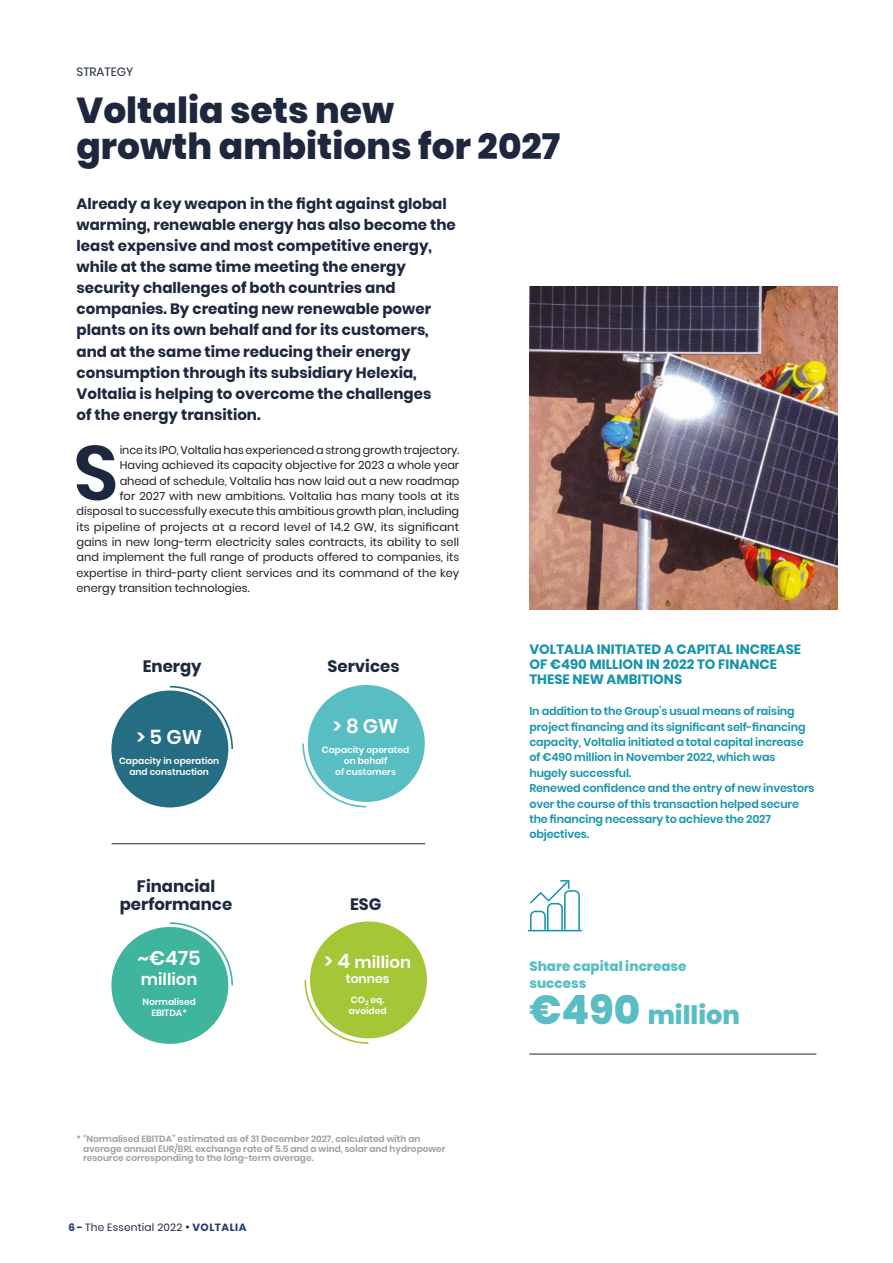
<style>
.page{position:relative;width:893px;height:1263px;background:#fff}
.page>*{position:absolute;margin:0;border:0;box-sizing:border-box;transform-origin:0 0}
.t1{font:600 76.65px "Poppins";color:#1d273d}
.t2{font:800 36px/36px "Poppins";color:#1d273d}
.t3{font:800 25.5px "Poppins";color:#58bec3}
.t4{font:600 19.8px "Poppins";color:#fff}
.t5{font:700 16.5px/18px "Poppins";color:#1d273d;text-align:center}
.t6{font:600 16.5px "Poppins";color:#fff}
.t7{font:700 15px/21px "Poppins";color:#1d273d}
.t8{font:700 13.5px/15.5px "Poppins";color:#1694aa}
.t9{font:800 13.5px/16.5px "Poppins";color:#58bec3}
.t10{font:600 12.3px "Poppins";color:#fff}
.t11{font:12px "Poppins";color:#1d273d}
.t12{font:11.25px "Poppins";color:#1d1d1b}
.t13{font:600 11.25px/15.5px "Poppins";letter-spacing:-.01em;color:#1694aa}
.t14{font:10.5px "Poppins";color:#1d273d}
.t15{font:10.5px "Poppins";letter-spacing:.02em;color:#1d273d}
.t16{font:600 9.15px/10.9px "Poppins";color:#fff;text-align:center}
.t17{font:600 9px/9.8px "Poppins";color:#9d9d9c}
.s1{font-size:19.8px}
.s2{font-weight:700;color:#233a74}
.s3{font-size:12px}
.s4{font-size:40.5px}
</style>
<div class="page">
<hr style="left:529px;top:1054px;width:287px;height:1px;background:#1d273d">
<hr style="left:112px;top:843px;width:313px;height:1px;background:#1d273d">
<img style="left:529px;top:286px;width:309px;height:323px">
<div style="left:111px;top:690px;width:117px;height:117px;background:#246d82;border-radius:50%"></div>
<svg style="left:168px;top:685px;width:65px;height:66px"></svg>
<div style="left:308px;top:685px;width:117px;height:117px;background:#58bec3;border-radius:50%"></div>
<svg style="left:302px;top:742px;width:65px;height:66px"></svg>
<div style="left:111px;top:927px;width:117px;height:117px;background:#3eb59c;border-radius:50%"></div>
<svg style="left:169px;top:922px;width:64px;height:65px"></svg>
<div style="left:310px;top:921px;width:117px;height:117px;background:#a5c737;border-radius:50%"></div>
<svg style="left:304px;top:979px;width:66px;height:65px"></svg>
<svg style="left:528px;top:880px;width:54px;height:51px"></svg>
<p class="t11" style="left:77px;top:65px;width:58px">STRATEGY</p>
<h2 class="t2" style="left:77px;top:92px;width:485px">Voltalia sets new<br>growth ambitions for 2027</h2>
<p class="t7" style="left:77px;top:194px;width:381px">Already a key weapon in the fight against global warming, renewable energy has also become the least expensive and most competitive energy, while at the same time meeting the energy security challenges of both countries and companies. By creating new renewable power plants on its own behalf and for its customers, and at the same time reducing their energy consumption through its subsidiary Helexia, Voltalia is helping to overcome the challenges<br>of the energy transition.</p>
<h1 class="t1" style="left:73px;top:429px;width:47px">S</h1>
<p class="t12" style="left:120px;top:443px;width:341px">ince its IPO, Voltalia has experienced a strong growth trajectory.</p>
<p class="t12" style="left:120px;top:459px;width:341px">Having achieved its capacity objective for 2023 a whole year</p>
<p class="t12" style="left:120px;top:474px;width:341px">ahead of schedule, Voltalia has now laid out a new roadmap</p>
<p class="t12" style="left:120px;top:489px;width:341px">for 2027 with new ambitions. Voltalia has many tools at its</p>
<p class="t12" style="left:77px;top:505px;width:384px">disposal to successfully execute this ambitious growth plan, including</p>
<p class="t12" style="left:77px;top:520px;width:384px">its pipeline of projects at a record level of 14.2 GW, its significant</p>
<p class="t12" style="left:77px;top:536px;width:384px">gains in new long-term electricity sales contracts, its ability to sell</p>
<p class="t12" style="left:77px;top:551px;width:384px">and implement the full range of products offered to companies, its</p>
<p class="t12" style="left:77px;top:566px;width:384px">expertise in third-party client services and its command of the key</p>
<p class="t12" style="left:77px;top:582px;width:175px">energy transition technologies.</p>
<h3 class="t5" style="left:143px;top:657px;width:61px">Energy</h3>
<h3 class="t4" style="left:136px;top:725px;width:67px">&gt; 5 GW</h3>
<p class="t16" style="left:119px;top:755px;width:102px">Capacity in operation and construction</p>
<h3 class="t5" style="left:120px;top:877px;width:114px">Financial performance</h3>
<h3 class="t4" style="left:138px;top:946px;width:65px">~€475</h3>
<h3 class="t6" style="left:141px;top:969px;width:58px">million</h3>
<p class="t16" style="left:142px;top:996px;width:55px">Normalised<br>EBITDA*</p>
<h3 class="t5" style="left:328px;top:657px;width:74px">Services</h3>
<h3 class="t4" style="left:333px;top:714px;width:67px">&gt; 8 GW</h3>
<p class="t16" style="left:322px;top:744px;width:89px">Capacity operated on behalf<br>of customers</p>
<h3 class="t5" style="left:350px;top:895px;width:33px">ESG</h3>
<h3 class="t6" style="left:324px;top:952px;width:89px"><span class="s1">&gt; 4</span> million</h3>
<p class="t10" style="left:346px;top:971px;width:45px">tonnes</p>
<p class="t16" style="left:349px;top:994px;width:39px;text-align:left">CO<sub>2</sub> eq. avoided</p>
<p class="t17" style="left:83px;top:1134px;width:364px;text-indent:-7px">* “Normalised EBITDA” estimated as of 31 December 2027, calculated with an average annual EUR/BRL exchange rate of 5.5 and a wind, solar and hydropower resource corresponding to the long-term average.</p>
<p class="t14" style="left:69px;top:1221px;width:276px"><span class="s2">6 -</span> 2022 Universal Registration Document <span class="s3">•</span> <span class="s2">VOLTALIA</span></p>
<p class="t15" style="left:85px;top:1221px;width:163px">The Essential 2022 <span class="s3">•</span> <span class="s2">VOLTALIA</span></p>
<p class="t8" style="left:529px;top:641px;width:273px">VOLTALIA INITIATED A CAPITAL INCREASE<br>OF €490 MILLION IN 2022 TO FINANCE<br>THESE NEW AMBITIONS</p>
<p class="t13" style="left:529px;top:704px;width:287px">In addition to the Group’s usual means of raising project financing and its significant self-financing capacity, Voltalia initiated a total capital increase of €490 million in November 2022, which was hugely successful.<br>Renewed confidence and the entry of new investors over the course of this transaction helped secure the financing necessary to achieve the 2027 objectives.</p>
<p class="t9" style="left:529px;top:958px;width:159px">Share capital increase success</p>
<h3 class="t3" style="left:529px;top:1000px;width:212px"><span class="s4">€490</span> million</h3>
</div>
